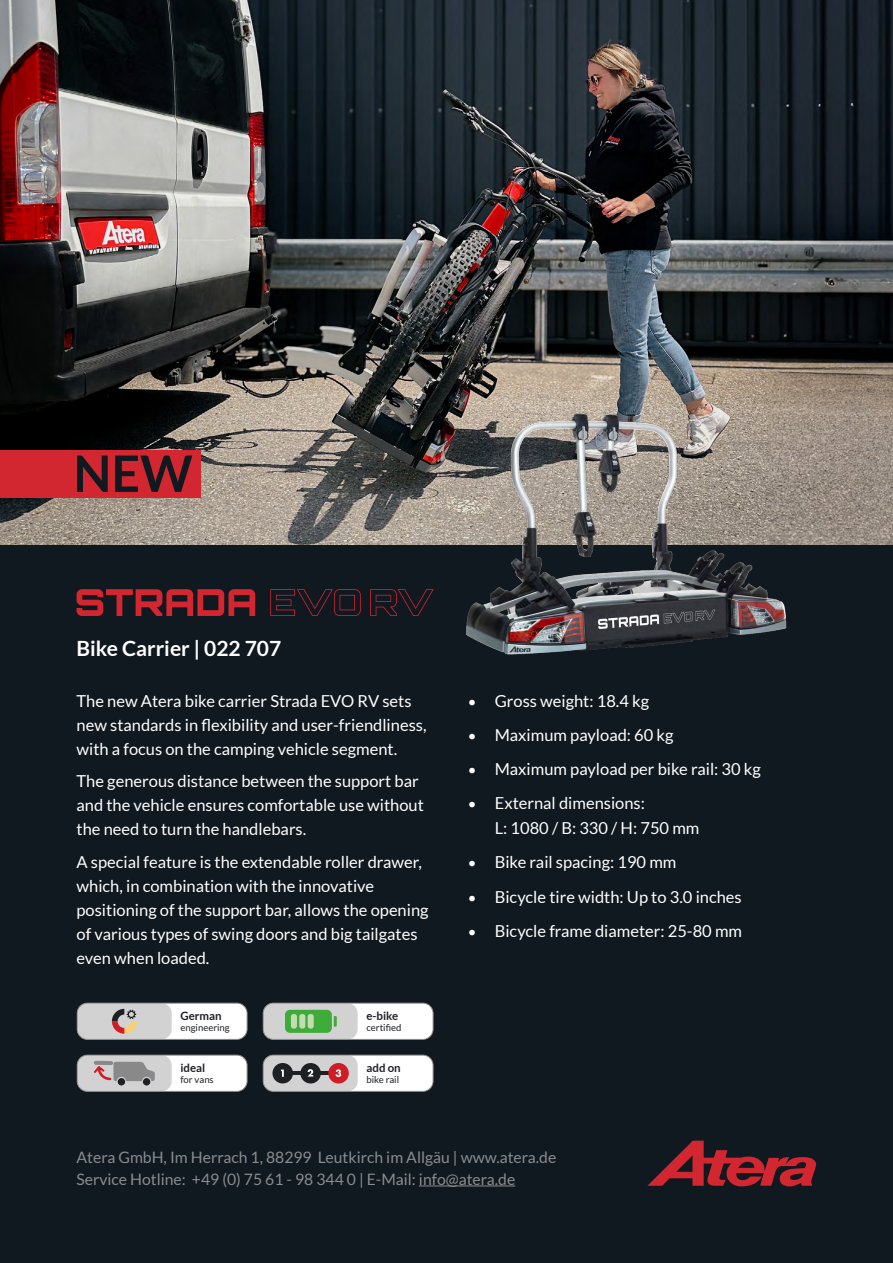
<style>
.page{position:relative;width:893px;height:1263px;background:#101820}
.page>*{position:absolute;margin:0;border:0;box-sizing:border-box;transform-origin:0 0}
.t1{font:700 50.25px "Lato";color:#101820}
.t2{font:700 21px "Lato";color:#fff}
.Detailbeschreibungen{font:16.5px/24px "Lato";color:#fff}
.t3{font:15.75px/22.2px "Lato";color:#8a8d8f}
.t4{font:700 11.4px "Lato";color:#1e2024}
.t5{font:9.6px "Lato";color:#1e2024}
.s1{font-size:15px}
</style>
<div class="page">
<svg style="left:647px;top:1140px;width:169px;height:46px"></svg>
<hr style="left:419px;top:1185px;width:96px;height:1px;background:#8a8d8f">
<svg style="left:77px;top:589px;width:178px;height:27px"></svg>
<svg style="left:270px;top:589px;width:91px;height:27px"></svg>
<svg style="left:370px;top:589px;width:64px;height:27px"></svg>
<img style="left:0;top:0;width:893px;height:544px">
<img style="left:439px;top:413px;width:362px;height:242px">
<div style="left:0;top:450px;width:201px;height:48px;background:#d22630"></div>
<svg style="left:263px;top:1054px;width:171px;height:38px;background:#c6bec0"></svg>
<svg style="left:263px;top:1003px;width:171px;height:37px;background:#c9d8c9"></svg>
<div style="left:291px;top:1014px;width:6px;height:14px;background:#c2ddb0;border-radius:2px"></div>
<div style="left:308px;top:1014px;width:6px;height:14px;background:#c2ddb0;border-radius:2px"></div>
<div style="left:299px;top:1014px;width:6px;height:14px;background:#c2ddb0;border-radius:2px"></div>
<svg style="left:77px;top:1003px;width:171px;height:37px;background:#dad7d7"></svg>
<svg style="left:77px;top:1054px;width:171px;height:38px;background:#d0cecf"></svg>
<div style="left:143px;top:1078px;width:7px;height:7px;background:#1e2024;border-radius:50%"></div>
<div style="left:118px;top:1078px;width:7px;height:7px;background:#1e2024;border-radius:50%"></div>
<p class="t1" style="left:73px;top:445px;width:121px">NEW</p>
<p class="t2" style="left:77px;top:636px;width:206px">Bike Carrier | 022 707</p>
<p class="Detailbeschreibungen" style="left:77px;top:689px;width:351px">The new Atera bike carrier Strada EVO RV sets new standards in flexibility and user-friendliness, with a focus on the camping vehicle segment.</p>
<p class="Detailbeschreibungen" style="left:77px;top:769px;width:349px">The generous distance between the support bar and the vehicle ensures comfortable use without the need to turn the handlebars.</p>
<p class="Detailbeschreibungen" style="left:77px;top:850px;width:354px">A special feature is the extendable roller drawer, which, in combination with the innovative positioning of the support bar, allows the opening of various types of swing doors and big tailgates even when loaded.</p>
<p class="t4" style="left:180px;top:1009px;width:43px">German</p>
<p class="t5" style="left:180px;top:1022px;width:51px">engineering</p>
<p class="t4" style="left:180px;top:1061px;width:26px">ideal</p>
<p class="t5" style="left:180px;top:1074px;width:35px">for vans</p>
<p class="t4" style="left:366px;top:1009px;width:33px">e-bike</p>
<p class="t5" style="left:366px;top:1022px;width:37px">certified</p>
<p class="t4" style="left:366px;top:1061px;width:36px">add on</p>
<p class="t5" style="left:366px;top:1074px;width:34px">bike rail</p>
<p class="Detailbeschreibungen" style="left:468px;top:689px;width:183px"><span class="s1">•</span> Gross weight: 18.4 kg</p>
<p class="Detailbeschreibungen" style="left:468px;top:723px;width:207px"><span class="s1">•</span> Maximum payload: 60 kg</p>
<p class="Detailbeschreibungen" style="left:468px;top:757px;width:295px"><span class="s1">•</span> Maximum payload per bike rail: 30 kg</p>
<p class="Detailbeschreibungen" style="left:495px;top:790px;width:206px;line-height:25.5px;text-indent:-27px"><span class="s1">•</span> External dimensions:<br>L: 1080 / B: 330 / H: 750 mm</p>
<p class="Detailbeschreibungen" style="left:468px;top:850px;width:210px"><span class="s1">•</span> Bike rail spacing: 190 mm</p>
<p class="Detailbeschreibungen" style="left:468px;top:884px;width:275px"><span class="s1">•</span> Bicycle tire width: Up to 3.0 inches</p>
<p class="Detailbeschreibungen" style="left:468px;top:918px;width:276px"><span class="s1">•</span> Bicycle frame diameter: 25-80 mm</p>
<p class="t3" style="left:77px;top:1146px;width:481px">Atera GmbH, Im Herrach 1, 88299 Leutkirch im Allgäu | www.atera.de<br>Service Hotline: +49 (0) 75 61 - 98 344 0 | E-Mail: info@atera.de</p>
</div>
